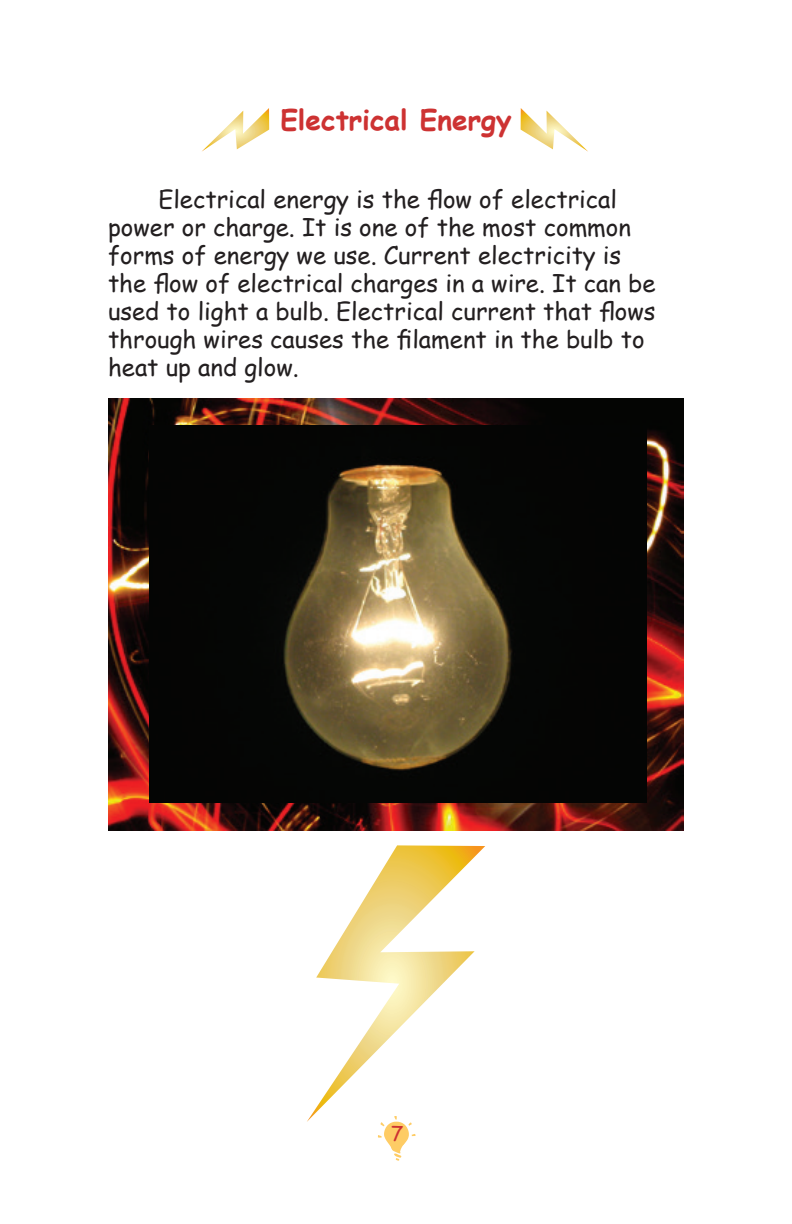
<style>
.page{position:relative;width:792px;height:1224px;background:#fff}
.page>*{position:absolute;margin:0;border:0;box-sizing:border-box;transform-origin:0 0}
.t1{font:700 28px "Comic Sans MS";color:#cd3232}
.t2{font:24px/28px "Comic Sans MS";color:#231f20}
.t3{font:20px "Comic Sans MS";color:#cd3232}
</style>
<div class="page">
<svg style="left:378px;top:1122px;width:37px;height:39px"></svg>
<img style="left:108px;top:398px;width:576px;height:432px">
<img style="left:150px;top:425px;width:497px;height:377px">
<svg style="left:202px;top:108px;width:67px;height:44px"></svg>
<svg style="left:521px;top:108px;width:67px;height:44px"></svg>
<svg style="left:307px;top:845px;width:178px;height:277px"></svg>
<p class="t1" style="left:280px;top:100px;width:233px">Electrical Energy</p>
<p class="t2" style="left:108px;top:185px;width:549px;text-indent:50px">Electrical energy is the flow of electrical power or charge. It is one of the most common forms of energy we use. Current electricity is the flow of electrical charges in a wire. It can be used to light a bulb. Electrical current that flows through wires causes the filament in the bulb to heat up and glow.</p>
<p class="t3" style="left:391px;top:1119px;width:14px">7</p>
</div>
